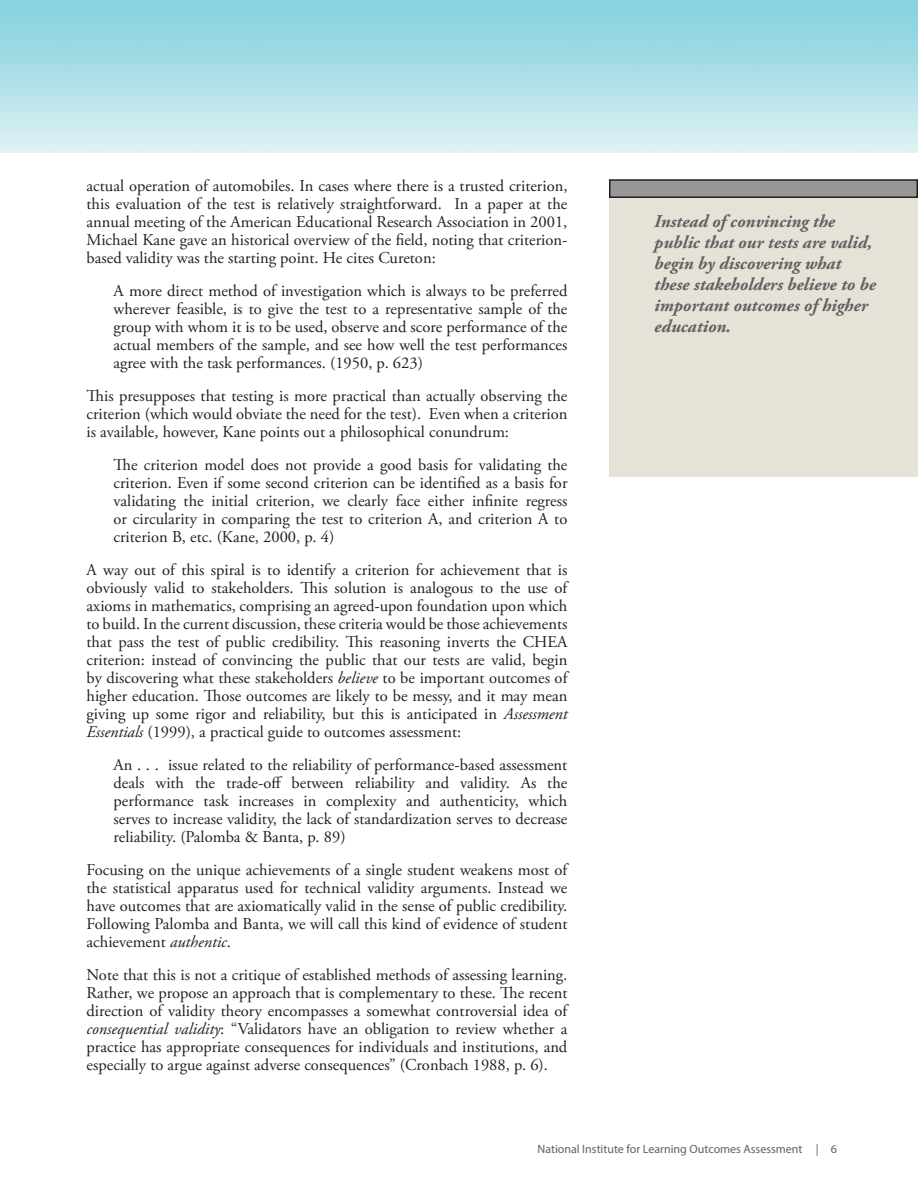
<style>
.page{position:relative;width:918px;height:1188px;background:#fff}
.page>*{position:absolute;margin:0;border:0;box-sizing:border-box;transform-origin:0 0}
.Paragraph{font:italic 700 18px/21px "Adobe Garamond Pro";color:#5f6062}
.Paragraph-2{font:16.5px/18px "Adobe Garamond Pro";color:#231f20;text-align:justify}
.t1{font:12px "Myriad Pro";color:#5f6062}
.s1{font-style:italic}
</style>
<div class="page">
<div style="left:609px;top:198px;width:309px;height:278px;background:#e6e2d7"></div>
<div style="left:610px;top:180px;width:307px;height:17px;background:#979797"></div>
<div style="left:609px;top:179px;width:309px;height:19px;border:2px solid #231f20"></div>
<p class="Paragraph-2" style="left:87px;top:178px;width:482px">actual operation of automobiles. In cases where there is a trusted criterion, this evaluation of the test is relatively straightforward. In a paper at the annual meeting of the American Educational Research Association in 2001, Michael Kane gave an historical overview of the field, noting that criterion&shy;based validity was the starting point. He cites Cureton:</p>
<p class="Paragraph-2" style="left:114px;top:283px;width:455px">A more direct method of investigation which is always to be preferred wherever feasible, is to give the test to a representative sample of the group with whom it is to be used, observe and score performance of the actual members of the sample, and see how well the test performances agree with the task performances. (1950, p. 623)</p>
<p class="Paragraph-2" style="left:87px;top:388px;width:482px">This presupposes that testing is more practical than actually observing the criterion (which would obviate the need for the test). Even when a criterion is available, however, Kane points out a philosophical conundrum:</p>
<p class="Paragraph-2" style="left:114px;top:457px;width:455px">The criterion model does not provide a good basis for validating the criterion. Even if some second criterion can be identified as a basis for validating the initial criterion, we clearly face either infinite regress or circularity in comparing the test to criterion A, and criterion A to criterion B, etc. (Kane, 2000, p. 4)</p>
<p class="Paragraph-2" style="left:87px;top:562px;width:482px">A way out of this spiral is to identify a criterion for achievement that is obviously valid to stakeholders. This solution is analogous to the use of axioms in mathematics, comprising an agreed-upon foundation upon which to build. In the current discussion, these criteria would be those achievements that pass the test of public credibility. This reasoning inverts the CHEA criterion: instead of convincing the public that our tests are valid, begin by discovering what these stakeholders <span class="s1">believe</span> to be important outcomes of higher education. Those outcomes are likely to be messy, and it may mean giving up some rigor and reliability, but this is anticipated in <span class="s1">Assessment Essentials</span> (1999), a practical guide to outcomes assessment:</p>
<p class="Paragraph-2" style="left:114px;top:757px;width:455px">An . . . issue related to the reliability of performance-based assessment deals with the trade-off between reliability and validity. As the performance task increases in complexity and authenticity, which serves to increase validity, the lack of standardization serves to decrease reliability. (Palomba &amp; Banta, p. 89)</p>
<p class="Paragraph-2" style="left:87px;top:862px;width:482px">Focusing on the unique achievements of a single student weakens most of the statistical apparatus used for technical validity arguments. Instead we have outcomes that are axiomatically valid in the sense of public credibility.<br>Following Palomba and Banta, we will call this kind of evidence of student achievement <span class="s1">authentic</span>.</p>
<p class="Paragraph-2" style="left:87px;top:967px;width:482px">Note that this is not a critique of established methods of assessing learning.<br>Rather, we propose an approach that is complementary to these. The recent direction of validity theory encompasses a somewhat controversial idea of <span class="s1">consequential validity</span>: “Validators have an obligation to review whether a practice has appropriate consequences for individuals and institutions, and especially to argue against adverse consequences” (Cronbach 1988, p. 6).</p>
<p class="Paragraph" style="left:654px;top:211px;width:223px">Instead of convincing the public that our tests are valid, begin by discovering what these stakeholders believe to be important outcomes of higher education.</p>
<p class="t1" style="left:537px;top:1141px;width:301px">National Institute for Learning Outcomes Assessment | 6</p>
</div>
